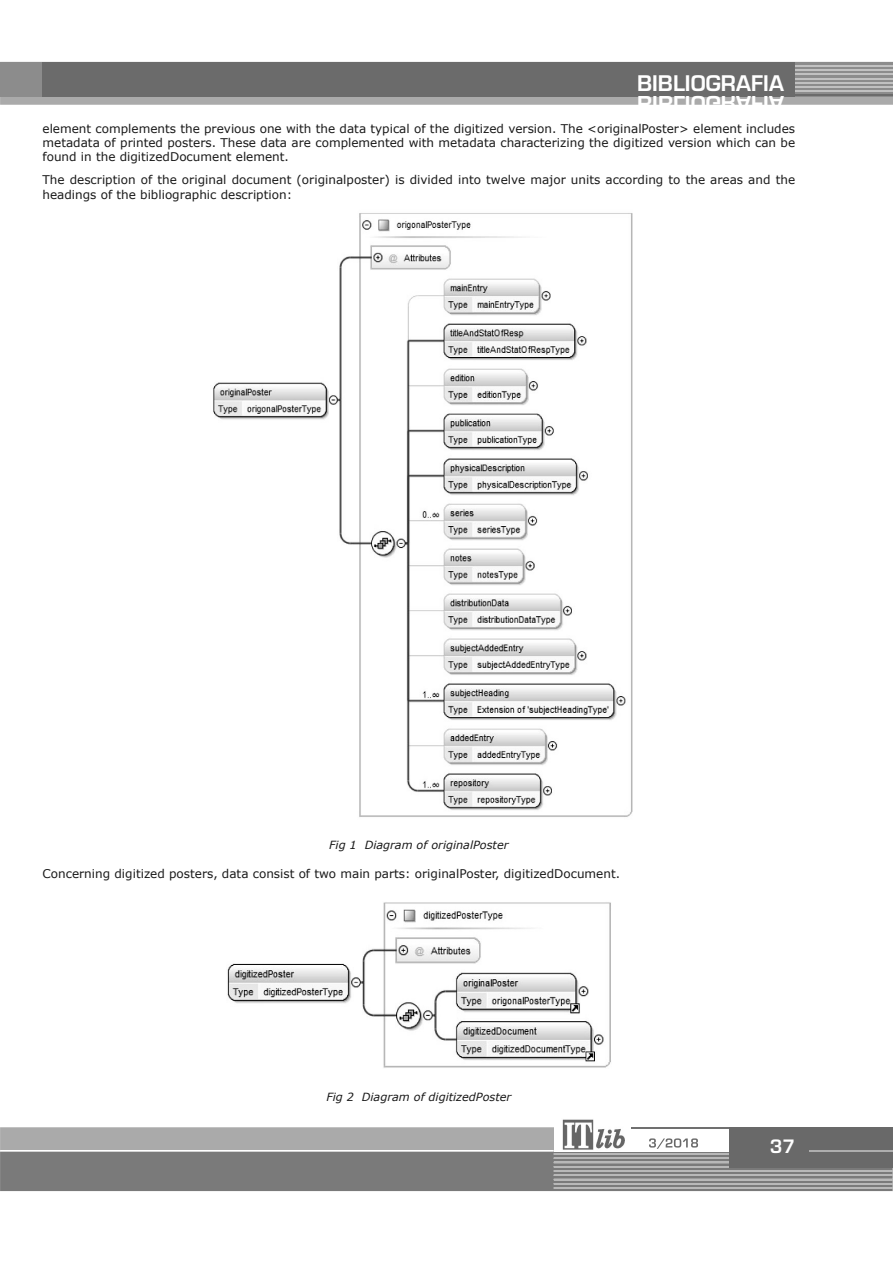
<style>
.page{position:relative;width:893px;height:1263px;background:#fff}
.page>*{position:absolute;margin:0;border:0;box-sizing:border-box;transform-origin:0 0}
.t1{font:21px "Euromode CE Bold";color:#fff}
.t2{font:18px "Euromode CE Bold";color:#fff}
.t3{font:12px/14.4px "Verdana";color:#191919;text-align:justify}
.t4{font:italic 11.25px "Verdana";color:#191919}
</style>
<div class="page">
<svg style="left:1px;top:1127px;width:553px;height:11px;background:#acacac"></svg>
<svg style="left:0;top:62px;width:893px;height:43px;background:#7c7c7c"></svg>
<hr style="left:795px;top:65px;width:98px;height:2px;background:#c1c1c1">
<hr style="left:631px;top:1127px;width:98px;height:2px;background:#707070">
<img style="left:562px;top:1119px;width:62px;height:19px">
<div style="left:729px;top:1127px;width:164px;height:41px;background:#696969"></div>
<hr style="left:0;top:1127px;width:1px;height:64px;background:#aaa">
<svg style="left:0;top:1138px;width:893px;height:53px;background:#8d8d8d"></svg>
<img style="left:213px;top:213px;width:420px;height:604px">
<img style="left:227px;top:902px;width:384px;height:166px">
<h1 class="t1" style="left:637px;top:73px;width:148px">BB ii BB ll ii OO GG rr AA FF ii AA</h1>
<p class="t3" style="left:43px;top:121px;width:754px">element complements the previous one with the data typical of the digitized version. The &lt;originalPoster&gt; element includes metadata of printed posters. These data are complemented with metadata characterizing the digitized version which can be found in the digitizedDocument element.</p>
<p class="t3" style="left:43px;top:172px;width:754px">The description of the original document (originalposter) is divided into twelve major units according to the areas and the headings of the bibliographic description:</p>
<p class="t4" style="left:329px;top:838px;width:181px">Fig 1 Diagram of originalPoster</p>
<p class="t3" style="left:43px;top:866px;width:579px">Concerning digitized posters, data consist of two main parts: originalPoster, digitizedDocument.</p>
<p class="t4" style="left:326px;top:1090px;width:186px">Fig 2 Diagram of digitizedPoster</p>
<h2 class="t2" style="left:770px;top:1135px;width:27px">37</h2>
</div>
